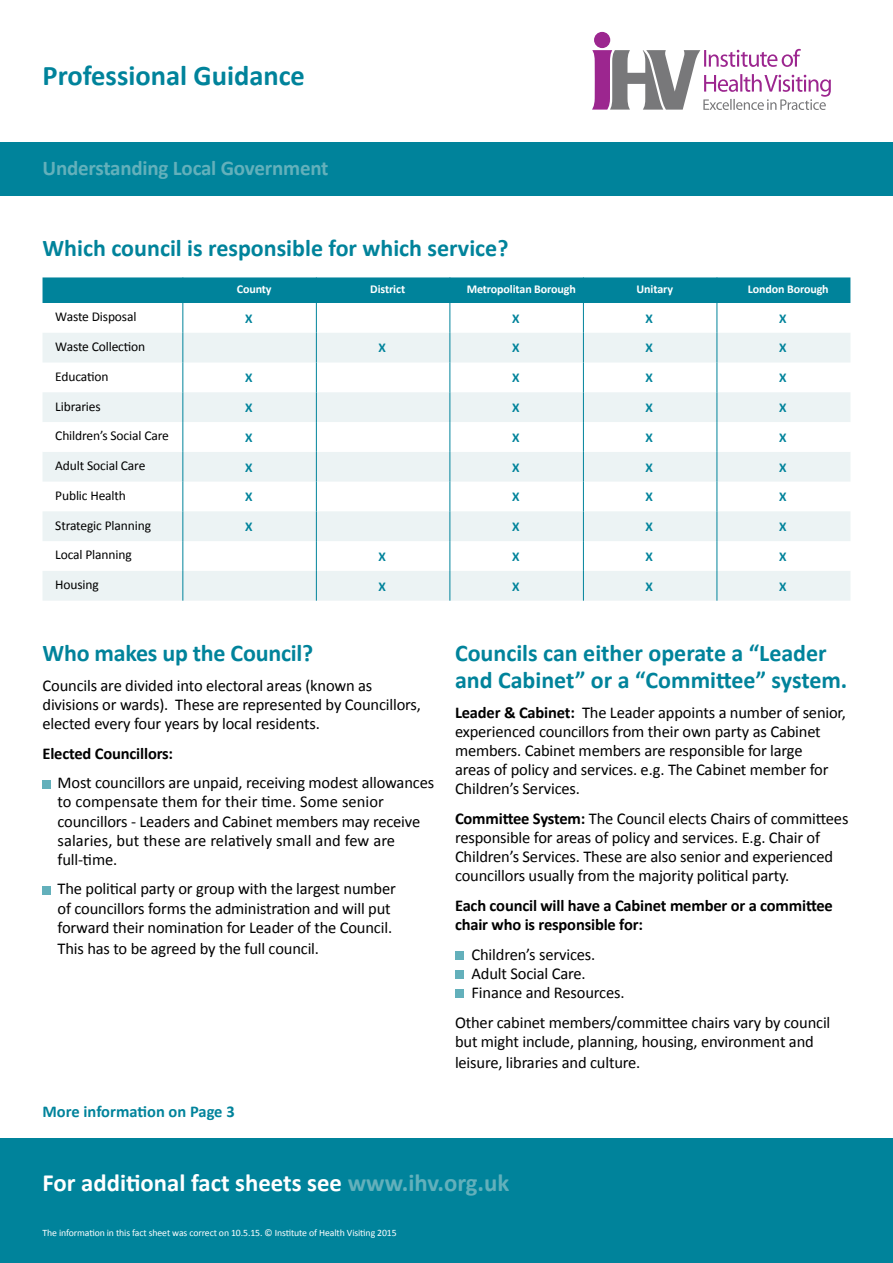
<style>
.page{position:relative;width:893px;height:1263px;background:#fff}
.page>*{position:absolute;margin:0;border:0;box-sizing:border-box;transform-origin:0 0}
.t1{font:700 28.5px "Calibri";color:#00839b}
.t2{font:700 24.75px "Calibri";color:#fff}
.t3{font:700 24px/27px "Calibri";color:#00839b}
.t4{font:700 21px "Calibri";letter-spacing:-.01em;color:#63b0bb}
.t5{font:16.5px/19px "Calibri";letter-spacing:-.01em;color:#000}
.t6{font:700 16.5px/19px "Calibri";letter-spacing:-.01em;color:#000}
.t7{font:700 16.5px "Calibri";color:#00839b}
.t8{font:13.5px "Calibri";letter-spacing:-.01em;color:#000}
.t9{font:700 13.5px "Calibri";color:#00839b}
.t10{font:700 12px "Calibri";letter-spacing:-.01em;color:#fff}
.t11{font:9.75px "Calibri";letter-spacing:-.01em;color:#fff}
.s1{font-weight:700}
.s2{color:#63b0bb}
</style>
<div class="page">
<div style="left:0;top:1138px;width:893px;height:125px;background:#00839b"></div>
<div style="left:0;top:142px;width:893px;height:53px;background:#00839b"></div>
<div style="left:594px;top:32px;width:16px;height:16px;background:#9c268f;border-radius:50%"></div>
<svg style="left:592px;top:49px;width:239px;height:61px"></svg>
<svg style="left:43px;top:333px;width:807px;height:268px;fill:#ecf3f4"></svg>
<svg style="left:43px;top:422px;width:807px;height:30px"></svg>
<hr style="left:182px;top:303px;width:1px;height:30px;background:#00839b">
<svg style="left:182px;top:333px;width:1px;height:29px"></svg>
<hr style="left:182px;top:362px;width:1px;height:30px;background:#00839b">
<hr style="left:182px;top:392px;width:1px;height:30px;background:#00839b">
<hr style="left:182px;top:422px;width:1px;height:30px;background:#00839b">
<hr style="left:182px;top:452px;width:1px;height:30px;background:#00839b">
<svg style="left:182px;top:482px;width:1px;height:29px"></svg>
<hr style="left:182px;top:511px;width:1px;height:30px;background:#00839b">
<hr style="left:182px;top:541px;width:1px;height:30px;background:#00839b">
<hr style="left:182px;top:571px;width:1px;height:30px;background:#00839b">
<hr style="left:316px;top:303px;width:1px;height:30px;background:#00839b">
<hr style="left:449px;top:303px;width:1px;height:30px;background:#00839b">
<hr style="left:583px;top:303px;width:1px;height:30px;background:#00839b">
<hr style="left:717px;top:303px;width:1px;height:30px;background:#00839b">
<svg style="left:316px;top:333px;width:1px;height:29px"></svg>
<svg style="left:449px;top:333px;width:1px;height:29px"></svg>
<svg style="left:583px;top:333px;width:1px;height:29px"></svg>
<svg style="left:717px;top:333px;width:1px;height:29px"></svg>
<hr style="left:316px;top:362px;width:1px;height:30px;background:#00839b">
<hr style="left:449px;top:362px;width:1px;height:30px;background:#00839b">
<hr style="left:583px;top:362px;width:1px;height:30px;background:#00839b">
<hr style="left:717px;top:362px;width:1px;height:30px;background:#00839b">
<hr style="left:316px;top:392px;width:1px;height:30px;background:#00839b">
<hr style="left:449px;top:392px;width:1px;height:30px;background:#00839b">
<hr style="left:583px;top:392px;width:1px;height:30px;background:#00839b">
<hr style="left:717px;top:392px;width:1px;height:30px;background:#00839b">
<hr style="left:316px;top:422px;width:1px;height:30px;background:#00839b">
<hr style="left:449px;top:422px;width:1px;height:30px;background:#00839b">
<hr style="left:583px;top:422px;width:1px;height:30px;background:#00839b">
<hr style="left:717px;top:422px;width:1px;height:30px;background:#00839b">
<hr style="left:316px;top:452px;width:1px;height:30px;background:#00839b">
<hr style="left:449px;top:452px;width:1px;height:30px;background:#00839b">
<hr style="left:583px;top:452px;width:1px;height:30px;background:#00839b">
<hr style="left:717px;top:452px;width:1px;height:30px;background:#00839b">
<svg style="left:316px;top:482px;width:1px;height:29px"></svg>
<svg style="left:449px;top:482px;width:1px;height:29px"></svg>
<svg style="left:583px;top:482px;width:1px;height:29px"></svg>
<svg style="left:717px;top:482px;width:1px;height:29px"></svg>
<hr style="left:316px;top:511px;width:1px;height:30px;background:#00839b">
<hr style="left:449px;top:511px;width:1px;height:30px;background:#00839b">
<hr style="left:583px;top:511px;width:1px;height:30px;background:#00839b">
<hr style="left:717px;top:511px;width:1px;height:30px;background:#00839b">
<hr style="left:316px;top:541px;width:1px;height:30px;background:#00839b">
<hr style="left:449px;top:541px;width:1px;height:30px;background:#00839b">
<hr style="left:583px;top:541px;width:1px;height:30px;background:#00839b">
<hr style="left:717px;top:541px;width:1px;height:30px;background:#00839b">
<hr style="left:316px;top:571px;width:1px;height:30px;background:#00839b">
<hr style="left:449px;top:571px;width:1px;height:30px;background:#00839b">
<hr style="left:583px;top:571px;width:1px;height:30px;background:#00839b">
<hr style="left:717px;top:571px;width:1px;height:30px;background:#00839b">
<div style="left:43px;top:277px;width:807px;height:26px;background:#00839b"></div>
<div style="left:43px;top:780px;width:8px;height:8px;background:#63b0bb"></div>
<div style="left:43px;top:886px;width:8px;height:8px;background:#63b0bb"></div>
<div style="left:455px;top:951px;width:8px;height:9px;background:#63b0bb"></div>
<div style="left:455px;top:970px;width:8px;height:9px;background:#63b0bb"></div>
<div style="left:455px;top:990px;width:8px;height:8px;background:#63b0bb"></div>
<h1 class="t1" style="left:43px;top:58px;width:264px">Professional Guidance</h1>
<p class="t4" style="left:43px;top:155px;width:287px">Understanding Local Government</p>
<h3 class="t3" style="left:43px;top:234px;width:467px">Which council is responsible for which service?</h3>
<p class="t10" style="left:237px;top:282px;width:36px">County</p>
<p class="t10" style="left:370px;top:282px;width:36px">District</p>
<p class="t10" style="left:467px;top:282px;width:111px">Metropolitan Borough</p>
<p class="t10" style="left:637px;top:282px;width:38px">Unitary</p>
<p class="t10" style="left:748px;top:282px;width:82px">London Borough</p>
<p class="t8" style="left:55px;top:308px;width:83px">Waste Disposal</p>
<p class="t9" style="left:245px;top:310px;width:9px">X</p>
<p class="t9" style="left:512px;top:310px;width:9px">X</p>
<p class="t9" style="left:646px;top:310px;width:9px">X</p>
<p class="t9" style="left:779px;top:310px;width:9px">X</p>
<p class="t8" style="left:55px;top:338px;width:92px">Waste Collection</p>
<p class="t9" style="left:379px;top:339px;width:9px">X</p>
<p class="t9" style="left:512px;top:339px;width:9px">X</p>
<p class="t9" style="left:646px;top:339px;width:9px">X</p>
<p class="t9" style="left:779px;top:339px;width:9px">X</p>
<p class="t8" style="left:55px;top:368px;width:55px">Education</p>
<p class="t9" style="left:245px;top:369px;width:9px">X</p>
<p class="t9" style="left:512px;top:369px;width:9px">X</p>
<p class="t9" style="left:646px;top:369px;width:9px">X</p>
<p class="t9" style="left:779px;top:369px;width:9px">X</p>
<p class="t8" style="left:55px;top:397px;width:47px">Libraries</p>
<p class="t9" style="left:245px;top:399px;width:9px">X</p>
<p class="t9" style="left:512px;top:399px;width:9px">X</p>
<p class="t9" style="left:646px;top:399px;width:9px">X</p>
<p class="t9" style="left:779px;top:399px;width:9px">X</p>
<p class="t8" style="left:55px;top:427px;width:115px">Children’s Social Care</p>
<p class="t9" style="left:245px;top:429px;width:9px">X</p>
<p class="t9" style="left:512px;top:429px;width:9px">X</p>
<p class="t9" style="left:646px;top:429px;width:9px">X</p>
<p class="t9" style="left:779px;top:429px;width:9px">X</p>
<p class="t8" style="left:55px;top:457px;width:92px">Adult Social Care</p>
<p class="t9" style="left:245px;top:458px;width:9px">X</p>
<p class="t9" style="left:512px;top:458px;width:9px">X</p>
<p class="t9" style="left:646px;top:458px;width:9px">X</p>
<p class="t9" style="left:779px;top:458px;width:9px">X</p>
<p class="t8" style="left:55px;top:487px;width:72px">Public Health</p>
<p class="t9" style="left:245px;top:488px;width:9px">X</p>
<p class="t9" style="left:512px;top:488px;width:9px">X</p>
<p class="t9" style="left:646px;top:488px;width:9px">X</p>
<p class="t9" style="left:779px;top:488px;width:9px">X</p>
<p class="t8" style="left:55px;top:517px;width:97px">Strategic Planning</p>
<p class="t9" style="left:245px;top:518px;width:9px">X</p>
<p class="t9" style="left:512px;top:518px;width:9px">X</p>
<p class="t9" style="left:646px;top:518px;width:9px">X</p>
<p class="t9" style="left:779px;top:518px;width:9px">X</p>
<p class="t8" style="left:55px;top:546px;width:78px">Local Planning</p>
<p class="t9" style="left:379px;top:548px;width:9px">X</p>
<p class="t9" style="left:512px;top:548px;width:9px">X</p>
<p class="t9" style="left:646px;top:548px;width:9px">X</p>
<p class="t9" style="left:779px;top:548px;width:9px">X</p>
<p class="t8" style="left:55px;top:576px;width:45px">Housing</p>
<p class="t9" style="left:379px;top:577px;width:9px">X</p>
<p class="t9" style="left:512px;top:577px;width:9px">X</p>
<p class="t9" style="left:646px;top:577px;width:9px">X</p>
<p class="t9" style="left:779px;top:577px;width:9px">X</p>
<h3 class="t3" style="left:43px;top:640px;width:272px">Who makes up the Council?</h3>
<p class="t5" style="left:43px;top:676px;width:380px">Councils are divided into electoral areas (known as divisions or wards). These are represented by Councillors, elected every four years by local residents.</p>
<p class="t6" style="left:43px;top:744px;width:132px">Elected Councillors:</p>
<p class="t5" style="left:58px;top:773px;width:378px">Most councillors are unpaid, receiving modest allowances to compensate them for their time. Some senior councillors - Leaders and Cabinet members may receive salaries, but these are relatively small and few are full-time.</p>
<p class="t5" style="left:58px;top:879px;width:340px">The political party or group with the largest number of councillors forms the administration and will put forward their nomination for Leader of the Council.</p>
<p class="t5" style="left:58px;top:939px;width:263px">This has to be agreed by the full council.</p>
<p class="t7" style="left:43px;top:1101px;width:194px">More information on Page 3</p>
<h3 class="t3" style="left:455px;top:640px;width:394px">Councils can either operate a “Leader and Cabinet” or a “Committee” system.</h3>
<p class="t5" style="left:455px;top:703px;width:392px"><span class="s1">Leader &amp; Cabinet:</span> The Leader appoints a number of senior, experienced councillors from their own party as Cabinet members. Cabinet members are responsible for large<br>areas of policy and services. e.g. The Cabinet member for Children’s Services.</p>
<p class="t5" style="left:455px;top:809px;width:395px"><span class="s1">Committee System:</span> The Council elects Chairs of committees responsible for areas of policy and services. E.g. Chair of Children’s Services. These are also senior and experienced councillors usually from the majority political party.</p>
<p class="t6" style="left:455px;top:896px;width:379px">Each council will have a Cabinet member or a committee chair who is responsible for:</p>
<p class="t5" style="left:471px;top:945px;width:155px">Children’s services.<br>Adult Social Care.<br>Finance and Resources.</p>
<p class="t5" style="left:455px;top:1013px;width:377px">Other cabinet members/committee chairs vary by council but might include, planning, housing, environment and</p>
<p class="t5" style="left:455px;top:1053px;width:187px">leisure, libraries and culture.</p>
<h2 class="t2" style="left:43px;top:1167px;width:468px">For additional fact sheets see <span class="s2">www.ihv.org.uk</span></h2>
<p class="t11" style="left:43px;top:1227px;width:356px">The information in this fact sheet was correct on 10.5.15. © Institute of Health Visiting 2015</p>
</div>
